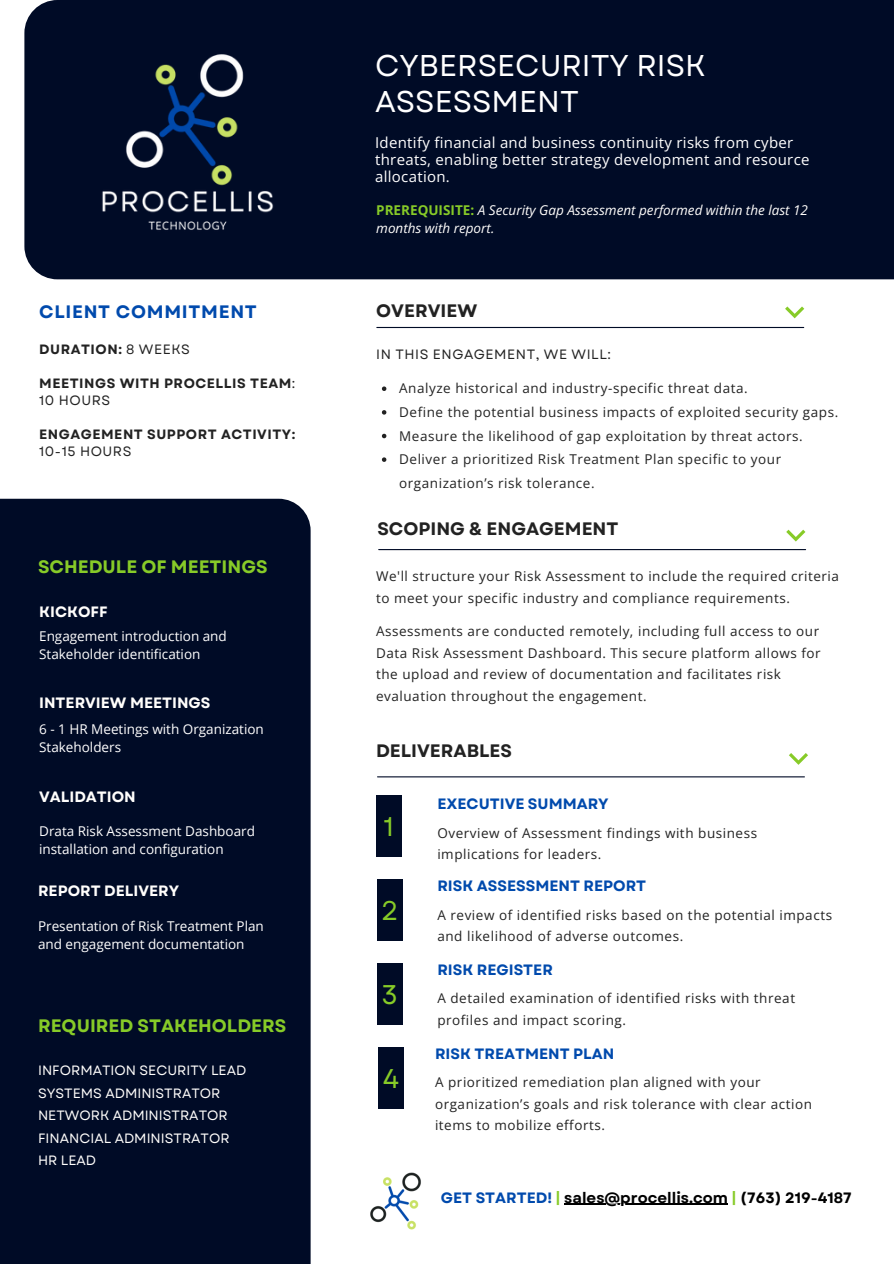
<style>
.page{position:relative;width:894px;height:1264px;background:#fff}
.page>*{position:absolute;margin:0;border:0;box-sizing:border-box;transform-origin:0 0}
.t1{font:30px/36px "Garet";color:#fff}
.t2{font:27px "Garet";color:#87cb28}
.t3{font:700 18px "Garet";color:#222}
.t4{font:700 18px "Garet";color:#87cb28}
.t5{font:700 18px "Garet";letter-spacing:.04em;color:#004aad}
.t6{font:15px/16.8px "Open Sans";letter-spacing:.02em;color:#fff}
.t7{font:700 15px "Garet";color:#004aad}
.t8{font:700 15px "Garet";color:#fffefc}
.t9{font:700 15px "Garet";color:#000}
.t10{font:13.5px/21.3px "Open Sans";letter-spacing:.04em;color:#222}
.t11{font:13.5px/18px "Open Sans";color:#fff}
.t12{font:13.5px/22.5px "Garet";color:#fffefc}
.t13{font:italic 13.5px/18px "Open Sans";color:#fffefc}
.t14{font:700 13.5px/16.8px "Garet";letter-spacing:.04em;color:#222}
.t15{font:13.5px "Garet";letter-spacing:.04em;color:#222}
.s1{font-weight:400}
.s2{font-weight:700;font-style:normal;color:#87cb28}
.s3{color:#004aad}
.s4{color:#87cb28}
</style>
<div class="page">
<div style="left:0;top:499px;width:310px;height:764px;background:#000b26"></div>
<div style="left:24px;top:0;width:869px;height:279px;background:#000b26"></div>
<div style="left:376px;top:795px;width:25px;height:61px;background:#000b26"></div>
<hr style="left:377px;top:327px;width:426px;height:1px;background:#000b26">
<svg style="left:785px;top:306px;width:19px;height:12px"></svg>
<img style="left:77px;top:32px;width:221px;height:222px">
<hr style="left:378px;top:549px;width:427px;height:1px;background:#000b26">
<svg style="left:786px;top:529px;width:19px;height:12px"></svg>
<hr style="left:377px;top:776px;width:427px;height:1px;background:#000b26">
<svg style="left:789px;top:753px;width:18px;height:11px"></svg>
<div style="left:377px;top:879px;width:25px;height:61px;background:#000b26"></div>
<div style="left:377px;top:963px;width:25px;height:61px;background:#000b26"></div>
<div style="left:378px;top:1046px;width:26px;height:62px;background:#000b26"></div>
<img style="left:370px;top:1172px;width:51px;height:57px">
<svg style="left:382px;top:386px;width:4px;height:5px"></svg>
<svg style="left:382px;top:410px;width:4px;height:4px"></svg>
<svg style="left:382px;top:434px;width:4px;height:4px"></svg>
<svg style="left:382px;top:457px;width:4px;height:5px"></svg>
<hr style="left:564px;top:1203px;width:164px;height:1px;background:#000">
<h3 class="t5" style="left:39px;top:299px;width:219px">CLIENT COMMITMENT</h3>
<p class="t14" style="left:39px;top:341px;width:152px">DURATION: <span class="s1">8 WEEKS</span></p>
<p class="t14" style="left:39px;top:375px;width:258px">MEETINGS WITH PROCELLIS TEAM<span class="s1">:<br>10 HOURS</span></p>
<p class="t14" style="left:39px;top:426px;width:258px">ENGAGEMENT SUPPORT ACTIVITY:</p>
<p class="t15" style="left:39px;top:441px;width:94px">10-15 HOURS</p>
<p class="t4" style="left:38px;top:553px;width:231px">SCHEDULE OF MEETINGS</p>
<p class="t8" style="left:39px;top:600px;width:70px">KICKOFF</p>
<p class="t11" style="left:39px;top:626px;width:189px">Engagement introduction and<br>Stakeholder identification</p>
<p class="t8" style="left:39px;top:691px;width:173px">INTERVIEW MEETINGS</p>
<p class="t11" style="left:39px;top:719px;width:226px">6 - 1 HR Meetings with Organization<br>Stakeholders</p>
<p class="t8" style="left:39px;top:785px;width:98px">VALIDATION</p>
<h2 class="t11" style="left:39px;top:821px;width:217px">Drata Risk Assessment Dashboard installation and configuration</h2>
<p class="t8" style="left:38px;top:880px;width:143px">REPORT DELIVERY</p>
<h2 class="t11" style="left:38px;top:916px;width:227px">Presentation of Risk Treatment Plan and engagement documentation</h2>
<h3 class="t4" style="left:38px;top:1013px;width:250px">REQUIRED STAKEHOLDERS</h3>
<p class="t12" style="left:38px;top:1059px;width:210px">INFORMATION SECURITY LEAD<br>SYSTEMS ADMINISTRATOR<br>NETWORK ADMINISTRATOR<br>FINANCIAL ADMINISTRATOR<br>HR LEAD</p>
<h6 class="t1" style="left:375px;top:48px;width:332px">CYBERSECURITY RISK<br>ASSESSMENT</h6>
<h5 class="t6" style="left:375px;top:134px;width:436px">Identify financial and business continuity risks from cyber threats, enabling better strategy development and resource allocation.</h5>
<p class="t13" style="left:376px;top:201px;width:433px"><span class="s2">PREREQUISITE:</span> A Security Gap Assessment performed within the last 12 months with report.</p>
<h2 class="t3" style="left:376px;top:298px;width:102px">OVERVIEW</h2>
<p class="t15" style="left:376px;top:345px;width:236px">IN THIS ENGAGEMENT, WE WILL:</p>
<h3 class="t10" style="left:399px;top:377px;width:350px">Analyze historical and industry-specific threat data.</h3>
<p class="t10" style="left:399px;top:401px;width:440px">Define the potential business impacts of exploited security gaps.</p>
<h2 class="t10" style="left:399px;top:424px;width:405px">Measure the likelihood of gap exploitation by threat actors.</h2>
<h6 class="t10" style="left:399px;top:447px;width:383px;line-height:23.7px">Deliver a prioritized Risk Treatment Plan specific to your organization’s risk tolerance.</h6>
<h3 class="t3" style="left:377px;top:515px;width:242px">SCOPING &amp; ENGAGEMENT</h3>
<p class="t10" style="left:376px;top:565px;width:464px">We'll structure your Risk Assessment to include the required criteria to meet your specific industry and compliance requirements.</p>
<p class="t10" style="left:376px;top:620px;width:446px">Assessments are conducted remotely, including full access to our Data Risk Assessment Dashboard. This secure platform allows for the upload and review of documentation and facilitates risk evaluation throughout the engagement.</p>
<p class="t3" style="left:376px;top:737px;width:137px">DELIVERABLES</p>
<h5 class="t2" style="left:383px;top:807px;width:12px">1</h5>
<p class="t2" style="left:381px;top:891px;width:19px">2</p>
<h3 class="t2" style="left:381px;top:975px;width:18px">3</h3>
<h3 class="t2" style="left:383px;top:1058px;width:18px">4</h3>
<h3 class="t7" style="left:437px;top:793px;width:173px">EXECUTIVE SUMMARY</h3>
<h2 class="t10" style="left:437px;top:821px;width:321px">Overview of Assessment findings with business implications for leaders.</h2>
<h3 class="t7" style="left:437px;top:875px;width:210px">RISK ASSESSMENT REPORT</h3>
<p class="t10" style="left:437px;top:903px;width:396px">A review of identified risks based on the potential impacts and likelihood of adverse outcomes.</p>
<h3 class="t7" style="left:437px;top:959px;width:117px">RISK REGISTER</h3>
<p class="t10" style="left:437px;top:987px;width:359px">A detailed examination of identified risks with threat profiles and impact scoring.</p>
<p class="t7" style="left:435px;top:1042px;width:181px">RISK TREATMENT PLAN</p>
<p class="t10" style="left:435px;top:1071px;width:378px">A prioritized remediation plan aligned with your organization’s goals and risk tolerance with clear action items to mobilize efforts.</p>
<p class="t9" style="left:441px;top:1186px;width:412px"><span class="s3">GET STARTED!</span> <span class="s4">|</span> sales@procellis.com <span class="s4">|</span> (763) 219-4187</p>
</div>
